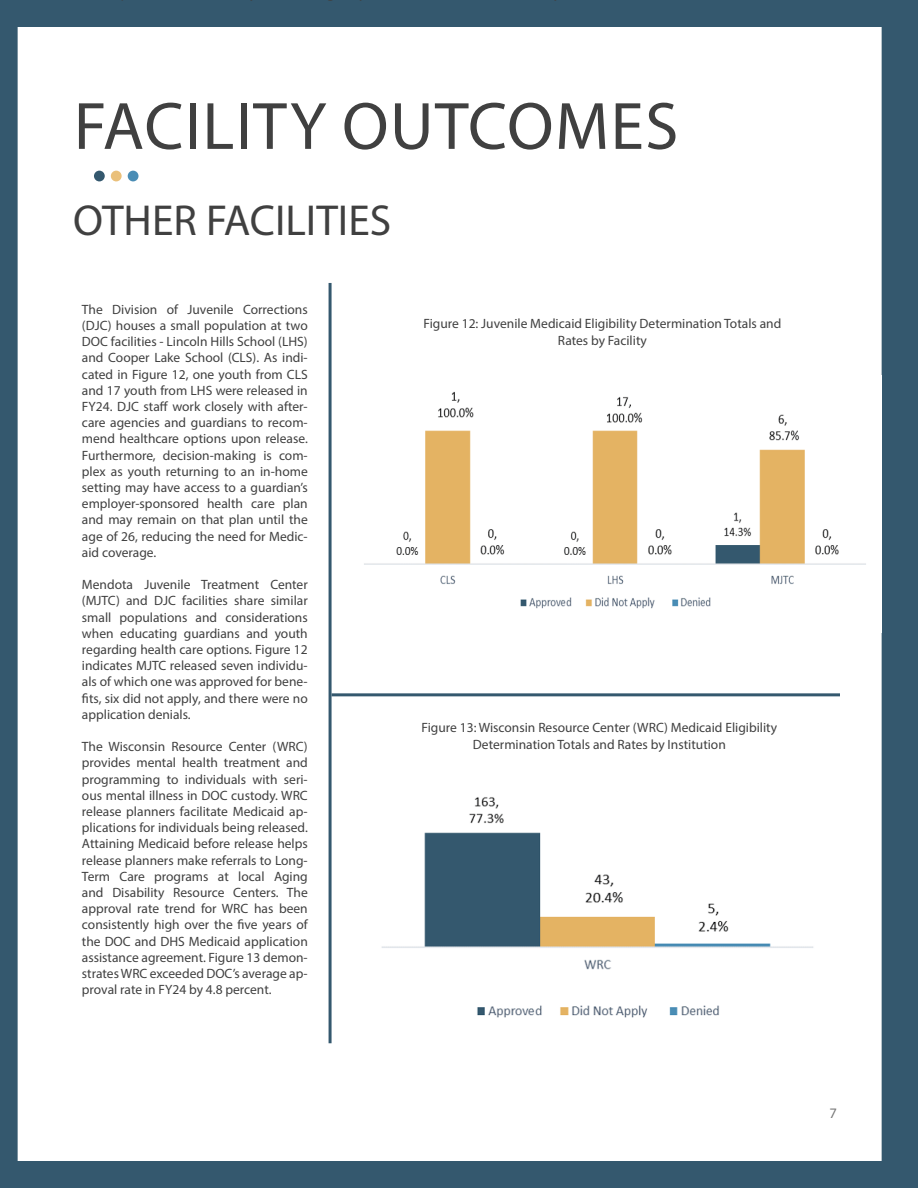
<style>
.page{position:relative;width:918px;height:1188px;background:#fff}
.page>*{position:absolute;margin:0;border:0;box-sizing:border-box;transform-origin:0 0}
.t1{font:67.5px "Myriad Pro";letter-spacing:.02em;color:#404040}
.t2{font:43.5px "Myriad Pro";color:#404040}
.t3{font:14.55px "Myriad Pro";color:#777}
.t4{font:13.5px/16.2px "Myriad Pro";color:#404040;text-align:justify}
</style>
<div class="page">
<div style="left:0;top:0;width:913px;height:1188px;background:#34586e"></div>
<div style="left:18px;top:28px;width:863px;height:1132px;background:#fff"></div>
<div style="left:94px;top:171px;width:11px;height:10px;background:#34586e;border-radius:50%"></div>
<div style="left:111px;top:171px;width:11px;height:10px;background:#eac07a;border-radius:50%"></div>
<div style="left:128px;top:171px;width:11px;height:10px;background:#4a8db5;border-radius:50%"></div>
<hr style="left:329px;top:283px;width:3px;height:760px;background:#34586e">
<hr style="left:332px;top:693px;width:508px;height:3px;background:#34586e">
<img style="left:364px;top:376px;width:518px;height:257px">
<img style="left:381px;top:797px;width:433px;height:221px">
<p class="t1" style="left:74px;top:85px;width:606px">FACILITY OUTCOMES</p>
<p class="t2" style="left:73px;top:193px;width:320px">OTHER FACILITIES</p>
<p class="t4" style="left:82px;top:301px;width:227px">The Division of Juvenile Corrections (DJC) houses a small population at two DOC facilities - Lincoln Hills School (LHS) and Cooper Lake School (CLS). As indi&shy;cated in Figure 12, one youth from CLS and 17 youth from LHS were released in FY24. DJC staff work closely with after&shy;care agencies and guardians to recom&shy;mend healthcare options upon release.<br>Furthermore, decision-making is com&shy;plex as youth returning to an in-home setting may have access to a guardian’s employer-sponsored health care plan and may remain on that plan until the age of 26, reducing the need for Medic&shy;aid coverage.</p>
<p class="t4" style="left:82px;top:576px;width:227px">Mendota Juvenile Treatment Center (MJTC) and DJC facilities share similar small populations and considerations when educating guardians and youth regarding health care options. Figure 12 indicates MJTC released seven individu&shy;als of which one was approved for bene&shy;fits, six did not apply, and there were no application denials.</p>
<p class="t4" style="left:82px;top:738px;width:227px">The Wisconsin Resource Center (WRC) provides mental health treatment and programming to individuals with seri&shy;ous mental illness in DOC custody. WRC release planners facilitate Medicaid ap&shy;plications for individuals being released.<br>Attaining Medicaid before release helps release planners make referrals to Long-Term Care programs at local Aging and Disability Resource Centers. The approval rate trend for WRC has been consistently high over the five years of the DOC and DHS Medicaid application assistance agreement. Figure 13 demon&shy;strates WRC exceeded DOC’s average ap&shy;proval rate in FY24 by 4.8 percent.</p>
<p class="t4" style="left:424px;top:316px;width:359px;text-align:center">Figure 12: Juvenile Medicaid Eligibility Determination Totals and<br>Rates by Facility</p>
<p class="t4" style="left:422px;top:720px;width:357px;text-align:center">Figure 13: Wisconsin Resource Center (WRC) Medicaid Eligibility<br>Determination Totals and Rates by Institution</p>
<p class="t3" style="left:830px;top:1104px;width:9px">7</p>
</div>
